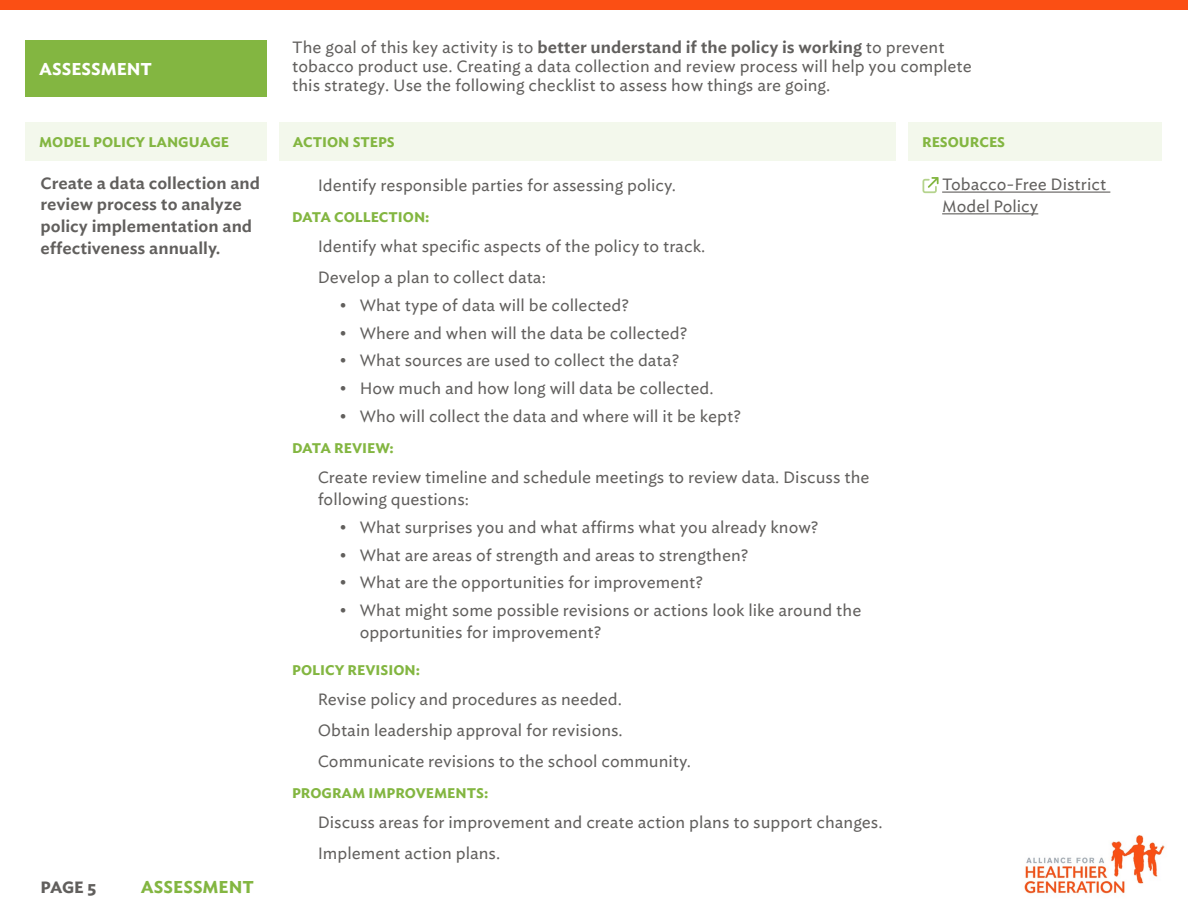
<style>
.page{position:relative;width:1188px;height:918px;background:#fff}
.page>*{position:absolute;margin:0;border:0;box-sizing:border-box;transform-origin:0 0}
.t1{font:700 16.5px "Ideal Sans S Sm";color:#83b641}
.t2{font:700 16.5px "Ideal Sans S Sm";color:#fff}
.t3{font:15.75px/30.8px "Ideal Sans S Sm";color:#615f5d}
.t4{font:600 15.75px/21.8px "Ideal Sans S Sm";color:#615f5d}
.t5{font:700 15.75px "Ideal Sans S Sm";color:#615f5d}
.t6{font:700 13.5px "Ideal Sans S Sm";color:#83b641}
.s1{font-weight:600}
</style>
<div class="page">
<div style="left:0;top:0;width:1188px;height:10px;background:#fb4f14"></div>
<img style="left:1024px;top:835px;width:141px;height:59px">
<div style="left:26px;top:122px;width:241px;height:39px;background:#f3f8ec"></div>
<div style="left:279px;top:122px;width:617px;height:39px;background:#f3f8ec"></div>
<div style="left:909px;top:122px;width:253px;height:39px;background:#f3f8ec"></div>
<hr style="left:942px;top:192px;width:168px;height:1px;background:#615f5d">
<hr style="left:942px;top:213px;width:96px;height:1px;background:#615f5d">
<svg style="left:922px;top:177px;width:16px;height:16px"></svg>
<div style="left:26px;top:40px;width:241px;height:57px;background:#83b641"></div>
<p class="t2" style="left:39px;top:55px;width:114px">ASSESSMENT</p>
<p class="t3" style="left:292px;top:36px;width:681px;line-height:18.9px">The goal of this key activity is to <span class="s1">better understand if the policy is working</span> to prevent tobacco product use. Creating a data collection and review process will help you complete this strategy. Use the following checklist to assess how things are going.</p>
<p class="t6" style="left:39px;top:134px;width:191px">MODEL POLICY LANGUAGE</p>
<p class="t6" style="left:293px;top:130px;width:103px">ACTION STEPS</p>
<p class="t6" style="left:922px;top:130px;width:85px">RESOURCES</p>
<p class="t4" style="left:40px;top:171px;width:221px">Create a data collection and review process to analyze policy implementation and effectiveness annually.</p>
<p class="t3" style="left:318px;top:168px;width:360px">Identify responsible parties for assessing policy.</p>
<p class="t3" style="left:942px;top:172px;width:166px;line-height:21.8px">Tobacco-Free District<br>Model Policy</p>
<p class="t6" style="left:292px;top:205px;width:139px">DATA COLLECTION:</p>
<p class="t3" style="left:318px;top:230px;width:389px">Identify what specific aspects of the policy to track.<br>Develop a plan to collect data:</p>
<p class="t3" style="left:339px;top:288px;width:291px">• What type of data will be collected?</p>
<p class="t3" style="left:339px;top:316px;width:349px">• Where and when will the data be collected?</p>
<p class="t3" style="left:339px;top:344px;width:341px">• What sources are used to collect the data?</p>
<p class="t3" style="left:339px;top:371px;width:376px">• How much and how long will data be collected.</p>
<p class="t3" style="left:339px;top:399px;width:403px">• Who will collect the data and where will it be kept?</p>
<p class="t6" style="left:292px;top:436px;width:103px">DATA REVIEW:</p>
<p class="t3" style="left:318px;top:465px;width:553px;line-height:21.8px">Create review timeline and schedule meetings to review data. Discuss the following questions:</p>
<p class="t3" style="left:339px;top:510px;width:481px">• What surprises you and what affirms what you already know?</p>
<p class="t3" style="left:339px;top:538px;width:411px">• What are areas of strength and areas to strengthen?</p>
<p class="t3" style="left:339px;top:566px;width:365px">• What are the opportunities for improvement?</p>
<p class="t3" style="left:360px;top:598px;width:503px;line-height:21.8px;text-indent:-20px">• What might some possible revisions or actions look like around the opportunities for improvement?</p>
<p class="t6" style="left:292px;top:658px;width:129px">POLICY REVISION:</p>
<p class="t3" style="left:318px;top:683px;width:375px">Revise policy and procedures as needed.<br>Obtain leadership approval for revisions.<br>Communicate revisions to the school community.</p>
<p class="t6" style="left:292px;top:781px;width:198px">PROGRAM IMPROVEMENTS:</p>
<p class="t3" style="left:318px;top:806px;width:566px">Discuss areas for improvement and create action plans to support changes.<br>Implement action plans.</p>
<p class="t5" style="left:40px;top:873px;width:57px">PAGE 5</p>
<p class="t1" style="left:141px;top:873px;width:114px">ASSESSMENT</p>
</div>
